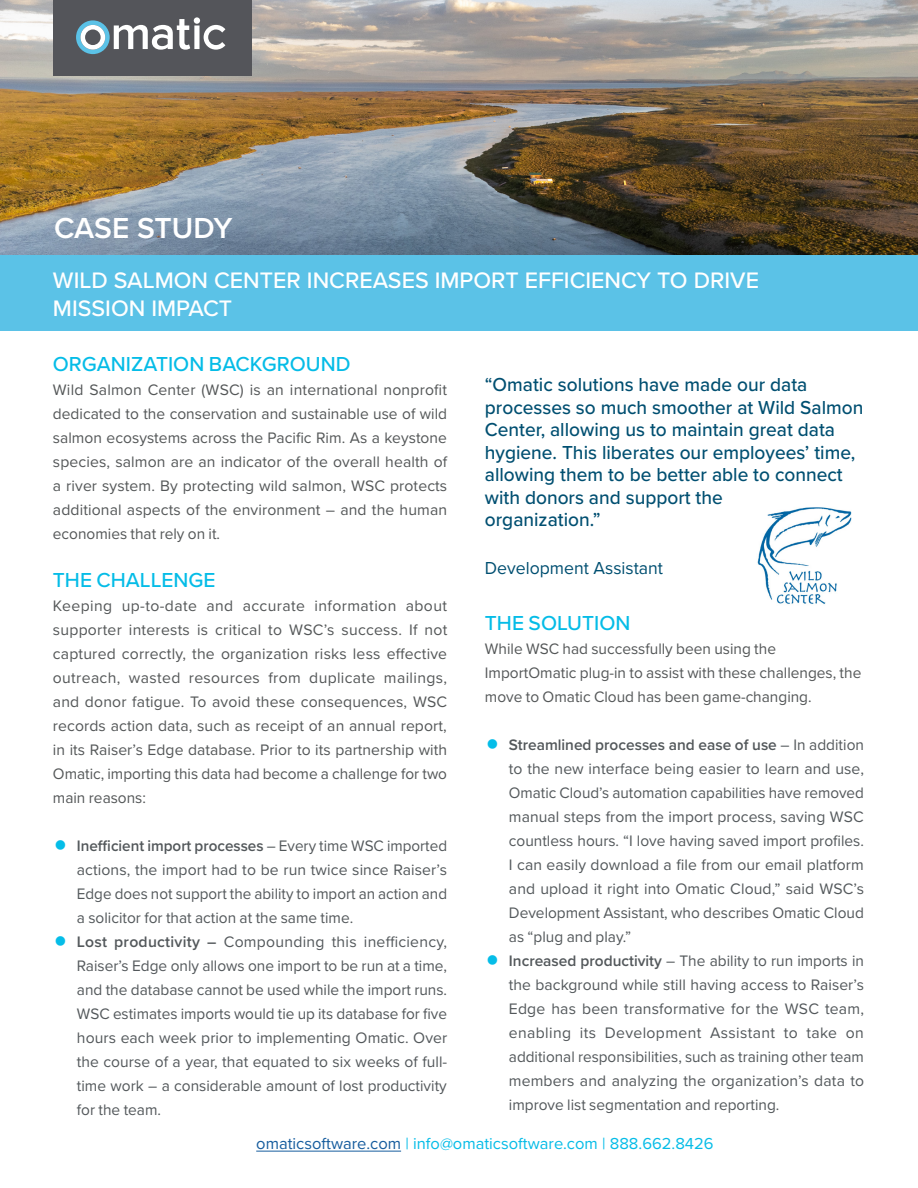
<style>
.page{position:relative;width:918px;height:1188px;background:#fff}
.page>*{position:absolute;margin:0;border:0;box-sizing:border-box;transform-origin:0 0}
.t1{font:600 30px "Proxima Nova";letter-spacing:-.005em;color:#fff}
.t2{font:500 23.25px/27.8px "Proxima Nova";color:#fff}
.t3{font:500 21px "Proxima Nova";color:#05bce7}
.t4{font:500 19.5px/22.5px "Proxima Nova";color:#004f71}
.t5{font:18px "Proxima Nova";color:#004f71}
.t6{font:16.5px "Proxima Nova";color:#05bce7}
.t7{font:15.75px/24px "Proxima Nova";color:#53585b;text-align:justify}
.t8{font:15.75px/24px "Proxima Nova";color:#545758;text-align:justify}
.s1{font-weight:600}
.s2{color:#175d9e}
</style>
<div class="page">
<hr style="left:256px;top:1151px;width:145px;height:1px;background:#175d9e">
<img style="left:0;top:0;width:918px;height:255px">
<div style="left:53px;top:0;width:199px;height:76px;background:#54555a"></div>
<svg style="left:76px;top:18px;width:149px;height:36px"></svg>
<div style="left:0;top:255px;width:918px;height:75px;background:#5bc2e7"></div>
<img style="left:757px;top:507px;width:95px;height:97px">
<p class="t1" style="left:54px;top:205px;width:180px">CASE STUDY</p>
<p class="t2" style="left:53px;top:266px;width:708px">WILD SALMON CENTER INCREASES IMPORT EFFICIENCY TO DRIVE<br>MISSION IMPACT</p>
<p class="t3" style="left:53px;top:348px;width:299px">ORGANIZATION BACKGROUND</p>
<p class="t8" style="left:53px;top:377px;width:396px">Wild Salmon Center (WSC) is an international nonprofit dedicated to the conservation and sustainable use of wild salmon ecosystems across the Pacific Rim. As a keystone species, salmon are an indicator of the overall health of a river system. By protecting wild salmon, WSC protects additional aspects of the environment – and the human economies that rely on it.</p>
<p class="t3" style="left:53px;top:564px;width:164px">THE CHALLENGE</p>
<p class="t8" style="left:53px;top:593px;width:396px">Keeping up-to-date and accurate information about supporter interests is critical to WSC’s success. If not captured correctly, the organization risks less effective outreach, wasted resources from duplicate mailings, and donor fatigue. To avoid these consequences, WSC records action data, such as receipt of an annual report, in its Raiser’s Edge database. Prior to its partnership with Omatic, importing this data had become a challenge for two main reasons:</p>
<p class="t7" style="left:77px;top:833px;width:372px"><span class="s1">Inefficient import processes</span> – Every time WSC imported actions, the import had to be run twice since Raiser’s Edge does not support the ability to import an action and a solicitor for that action at the same time.</p>
<p class="t7" style="left:77px;top:929px;width:372px"><span class="s1">Lost productivity –</span> Compounding this inefficiency, Raiser’s Edge only allows one import to be run at a time, and the database cannot be used while the import runs.<br>WSC estimates imports would tie up its database for five hours each week prior to implementing Omatic. Over the course of a year, that equated to six weeks of full&shy;time work – a considerable amount of lost productivity for the team.</p>
<p class="t6" style="left:256px;top:1131px;width:459px"><span class="s2">omaticsoftware.com</span> | info@omaticsoftware.com | 888.662.8426</p>
<p class="t4" style="left:485px;top:373px;width:380px">“Omatic solutions have made our data processes so much smoother at Wild Salmon Center, allowing us to maintain great data hygiene. This liberates our employees’ time, allowing them to be better able to connect with donors and support the<br>organization.”</p>
<p class="t5" style="left:485px;top:554px;width:180px">Development Assistant</p>
<p class="t3" style="left:485px;top:607px;width:147px">THE SOLUTION</p>
<p class="t8" style="left:485px;top:636px;width:378px;text-align:left">While WSC had successfully been using the<br>ImportOmatic plug-in to assist with these challenges, the move to Omatic Cloud has been game-changing.</p>
<p class="t7" style="left:509px;top:732px;width:357px"><span class="s1">Streamlined processes and ease of use</span> – In addition to the new interface being easier to learn and use, Omatic Cloud’s automation capabilities have removed manual steps from the import process, saving WSC countless hours. “I love having saved import profiles.<br>I can easily download a file from our email platform and upload it right into Omatic Cloud,” said WSC’s Development Assistant, who describes Omatic Cloud as “plug and play.”</p>
<p class="t7" style="left:509px;top:948px;width:357px"><span class="s1">Increased productivity</span> – The ability to run imports in the background while still having access to Raiser’s Edge has been transformative for the WSC team, enabling its Development Assistant to take on additional responsibilities, such as training other team members and analyzing the organization’s data to improve list segmentation and reporting.</p>
</div>
